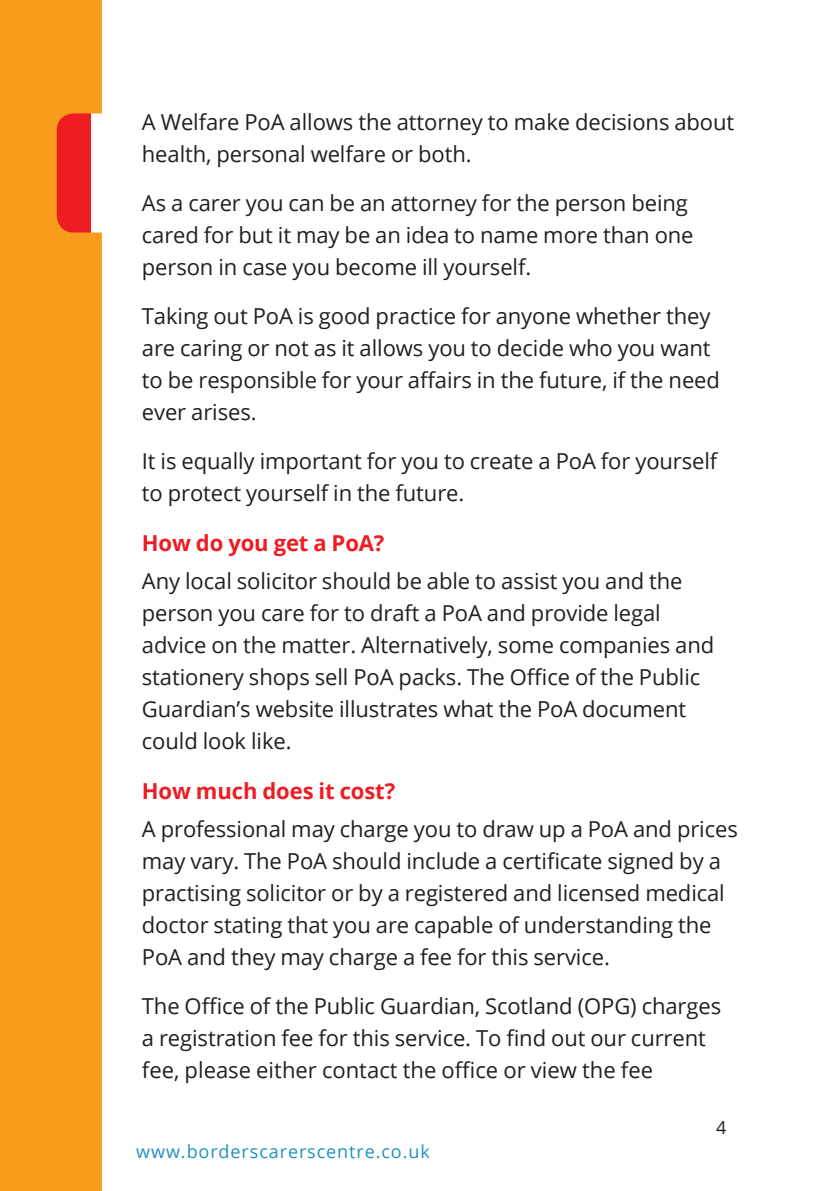
<style>
.page{position:relative;width:840px;height:1191px;background:#fff}
.page>*{position:absolute;margin:0;border:0;box-sizing:border-box;transform-origin:0 0}
.t1{font:22px/32px "Open Sans";letter-spacing:-.005em;color:#231f20}
.t2{font:700 22px "Open Sans";letter-spacing:-.005em;color:#ee1d23}
.t3{font:18px "Open Sans";letter-spacing:.05em;color:#1f91ba}
.t4{font:18px "Open Sans";color:#231f20}
</style>
<div class="page">
<div style="left:0;top:0;width:102px;height:1191px;background:#f89c1c"></div>
<p class="t1" style="left:142px;top:106px;width:593px">A Welfare PoA allows the attorney to make decisions about health, personal welfare or both.</p>
<p class="t1" style="left:142px;top:187px;width:553px">As a carer you can be an attorney for the person being cared for but it may be an idea to name more than one person in case you become ill yourself.</p>
<p class="t1" style="left:142px;top:300px;width:579px">Taking out PoA is good practice for anyone whether they are caring or not as it allows you to decide who you want to be responsible for your affairs in the future, if the need ever arises.</p>
<p class="t1" style="left:142px;top:445px;width:576px">It is equally important for you to create a PoA for yourself to protect yourself in the future.</p>
<p class="t2" style="left:142px;top:528px;width:244px">How do you get a PoA?</p>
<p class="t1" style="left:142px;top:564px;width:573px">Any local solicitor should be able to assist you and the person you care for to draft a PoA and provide legal advice on the matter. Alternatively, some companies and stationery shops sell PoA packs. The Office of the Public Guardian’s website illustrates what the PoA document could look like.</p>
<p class="t2" style="left:142px;top:775px;width:255px">How much does it cost?</p>
<p class="t1" style="left:142px;top:812px;width:597px">A professional may charge you to draw up a PoA and prices may vary. The PoA should include a certificate signed by a practising solicitor or by a registered and licensed medical doctor stating that you are capable of understanding the PoA and they may charge a fee for this service.</p>
<p class="t1" style="left:142px;top:989px;width:580px">The Office of the Public Guardian, Scotland (OPG) charges a registration fee for this service. To find out our current fee, please either contact the office or view the fee</p>
<p class="t3" style="left:136px;top:1139px;width:295px">www.borderscarerscentre.co.uk</p>
<p class="t4" style="left:715px;top:1115px;width:12px">4</p>
</div>
